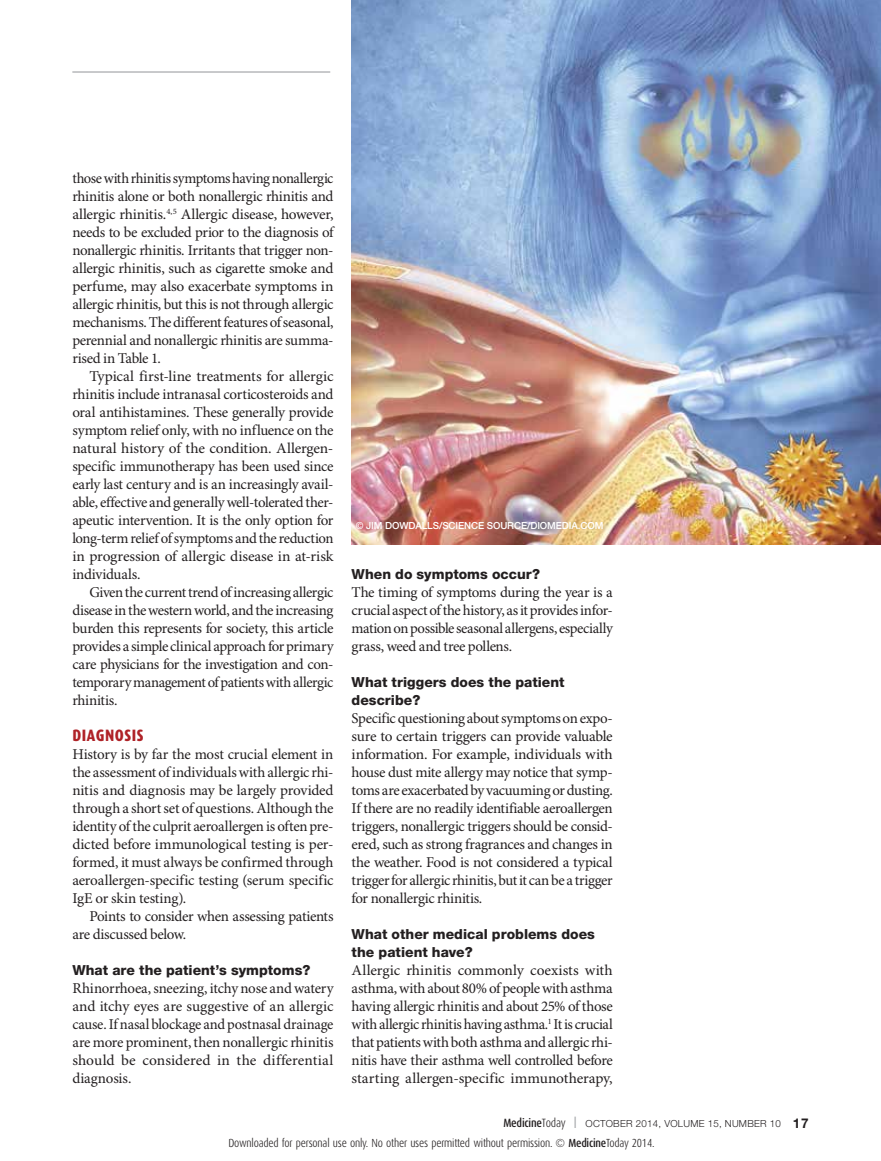
<style>
.page{position:relative;width:881px;height:1161px;background:#fff}
.page>*{position:absolute;margin:0;border:0;box-sizing:border-box;transform-origin:0 0}
.t1{font:800 16.5px "Dax Condensed";letter-spacing:.035em;color:#af2227}
.t2{font:15px/18px "Minion Pro";letter-spacing:-.015em;color:#231f20;text-align:justify}
.t3{font:800 13.8px/18px "Helvetica Neue";color:#231f20}
.t4{font:500 12px "Dax Condensed";letter-spacing:-.02em;color:#231f20}
.t5{font:300 11.7px "Dax Condensed";letter-spacing:-.02em;color:#231f20}
.t6{font:11.7px "Helvetica";color:#000}
.t7{font:500 9.75px "Helvetica Neue";letter-spacing:-.01em;color:#fff}
.t8{font:300 9.75px "Helvetica Neue";letter-spacing:.025em;color:#231f20}
.s1{font-weight:300}
.s2{font-weight:700;font-size:13.5px}
.s3{font-weight:500}
</style>
<div class="page">
<hr style="left:72px;top:72px;width:258px;height:1px;background:#939598">
<img style="left:351px;top:0;width:529px;height:545px">
<p class="t2" style="left:72px;top:169px;width:262px">those with rhinitis symptoms having nonallergic rhinitis alone or both nonallergic rhinitis and allergic rhinitis.<sup>4,5</sup> Allergic disease, however, needs to be excluded prior to the diagnosis of nonallergic rhinitis. Irritants that trigger non&shy;allergic rhinitis, such as cigarette smoke and perfume, may also exacerbate symptoms in allergic rhinitis, but this is not through allergic mechanisms. The different features of seasonal, perennial and nonallergic rhinitis are summa&shy;rised in Table 1.</p>
<p class="t2" style="left:72px;top:367px;width:262px;text-indent:17px">Typical first-line treatments for allergic rhinitis include intranasal corticosteroids and oral antihistamines. These generally provide symptom relief only, with no influence on the natural history of the condition. Allergen&shy;specific immunotherapy has been used since early last century and is an increasingly avail&shy;able, effective and generally well-tolerated ther&shy;apeutic intervention. It is the only option for long-term relief of symptoms and the reduction in progression of allergic disease in at-risk individuals.</p>
<p class="t2" style="left:72px;top:583px;width:262px;text-indent:17px">Given the current trend of increasing allergic disease in the western world, and the increasing burden this represents for society, this article provides a simple clinical approach for primary care physicians for the investigation and con&shy;temporary management of patients with allergic rhinitis.</p>
<p class="t1" style="left:72px;top:726px;width:73px">DIAGNOSIS</p>
<p class="t2" style="left:72px;top:745px;width:262px">History is by far the most crucial element in the assessment of individuals with allergic rhi&shy;nitis and diagnosis may be largely provided through a short set of questions. Although the identity of the culprit aeroallergen is often pre&shy;dicted before immunological testing is per&shy;formed, it must always be confirmed through aeroallergen-specific testing (serum specific IgE or skin testing).</p>
<p class="t2" style="left:72px;top:907px;width:262px;text-indent:17px">Points to consider when assessing patients are discussed below.</p>
<p class="t3" style="left:72px;top:961px;width:240px">What are the patient’s symptoms?</p>
<p class="t2" style="left:72px;top:979px;width:263px">Rhinorrhoea, sneezing, itchy nose and watery and itchy eyes are suggestive of an allergic cause. If nasal blockage and postnasal drainage are more prominent, then nonallergic rhinitis should be considered in the differential diagnosis.</p>
<p class="t7" style="left:355px;top:519px;width:249px">© JIM DOWDALLS/SCIENCE SOURCE/DIOMEDIA.COM</p>
<p class="t3" style="left:351px;top:565px;width:190px">When do symptoms occur?</p>
<p class="t2" style="left:351px;top:583px;width:262px">The timing of symptoms during the year is a crucial aspect of the history, as it provides infor&shy;mation on possible seasonal allergens, especially grass, weed and tree pollens.</p>
<p class="t3" style="left:351px;top:673px;width:214px">What triggers does the patient describe?</p>
<p class="t2" style="left:351px;top:709px;width:262px">Specific questioning about symptoms on expo&shy;sure to certain triggers can provide valuable information. For example, individuals with house dust mite allergy may notice that symp&shy;toms are exacerbated by vacuuming or dusting.<br>If there are no readily identifiable aeroallergen triggers, nonallergic triggers should be consid&shy;ered, such as strong fragrances and changes in the weather. Food is not considered a typical trigger for allergic rhinitis, but it can be a trigger for nonallergic rhinitis.</p>
<p class="t3" style="left:351px;top:925px;width:245px">What other medical problems does the patient have?</p>
<p class="t2" style="left:351px;top:961px;width:262px">Allergic rhinitis commonly coexists with asthma, with about 80% of people with asthma having allergic rhinitis and about 25% of those with allergic rhinitis having asthma.<sup>1</sup> It is crucial that patients with both asthma and allergic rhi&shy;nitis have their asthma well controlled before starting allergen-specific immunotherapy,</p>
<p class="t6" style="left:180px;top:1055px;width:253px">Copyright _Layout 1 17/01/12 1:43 PM Page 4</p>
<p class="t4" style="left:503px;top:1116px;width:64px">Medicine<span class="s1">Today</span></p>
<p class="t8" style="left:585px;top:1117px;width:224px">OCTOBER 2014, VOLUME 15, NUMBER 10 <span class="s2">17</span></p>
<p class="t5" style="left:228px;top:1139px;width:427px">Downloaded for personal use only. No other uses permitted without permission. © <span class="s3">Medicine</span>Today 2014.</p>
</div>
